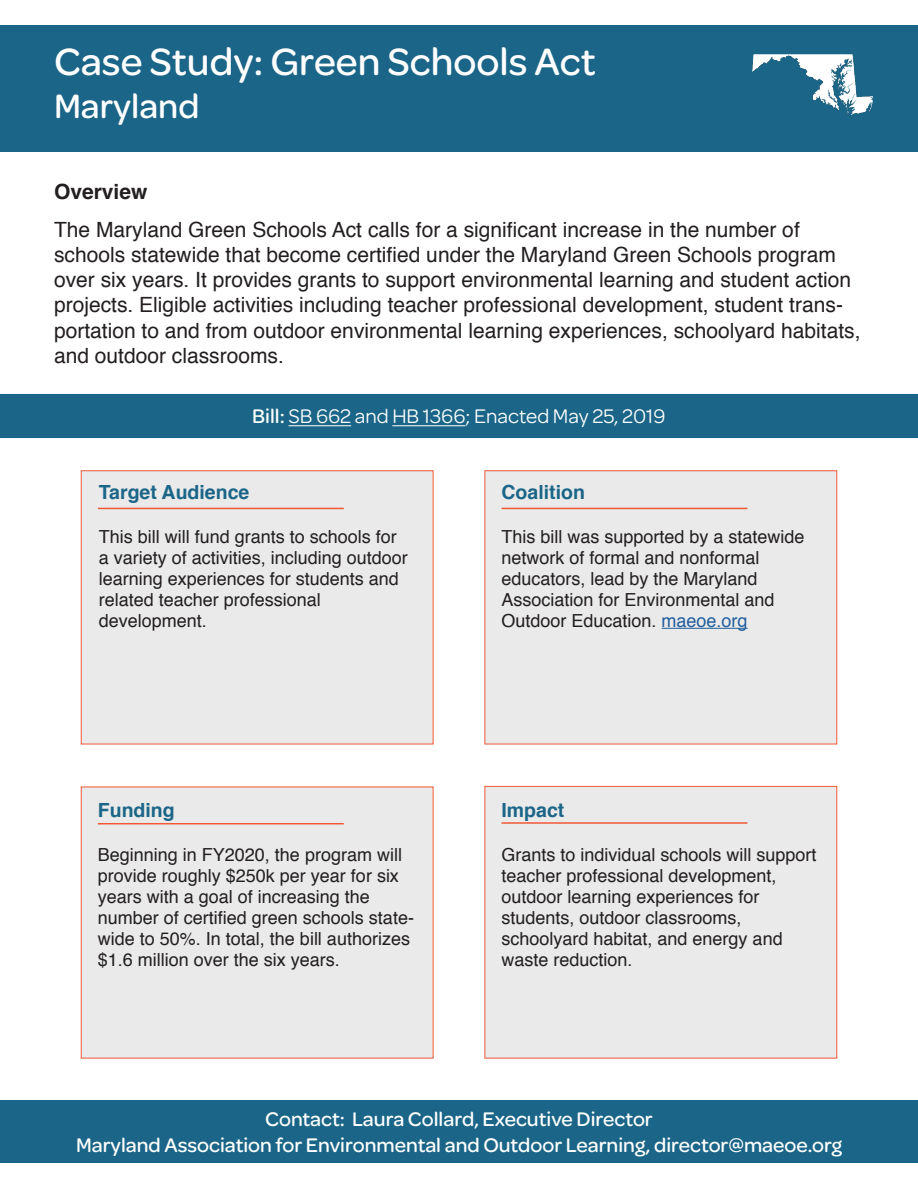
<style>
.page{position:relative;width:918px;height:1188px;background:#fff}
.page>*{position:absolute;margin:0;border:0;box-sizing:border-box;transform-origin:0 0}
.t1{font:500 40.5px "Omnes";color:#fff}
.t2{font:500 36px "Omnes";color:#fff}
.t3{font:21px/25.2px "Helvetica";color:#231f20}
.t4{font:500 21px/25.2px "Omnes";color:#fff;text-align:center}
.t5{font:21px "Omnes";color:#fff}
.t6{font:700 21px "Helvetica";color:#231f20}
.t7{font:700 19.5px "Helvetica";color:#1b6688}
.t8{font:18px/21px "Helvetica";color:#231f20}
.s1{font-weight:500}
.s2{color:#215e9e}
</style>
<div class="page">
<div style="left:484px;top:786px;width:353px;height:272px;background:#eaeaea;border:1px solid #f15836"></div>
<div style="left:81px;top:787px;width:353px;height:271px;background:#eaeaea"></div>
<div style="left:484px;top:470px;width:353px;height:274px;background:#eaeaea;border:1px solid #f15836"></div>
<div style="left:0;top:25px;width:918px;height:127px;background:#1b6688"></div>
<div style="left:0;top:395px;width:918px;height:43px;background:#1b6688"></div>
<div style="left:81px;top:470px;width:353px;height:274px;background:#eaeaea;border:1px solid #f15836"></div>
<hr style="left:662px;top:628px;width:86px;height:1px;background:#215e9e">
<img style="left:752px;top:54px;width:121px;height:61px">
<hr style="left:289px;top:426px;width:62px;height:1px;background:#fff">
<hr style="left:392px;top:426px;width:73px;height:1px;background:#fff">
<hr style="left:98px;top:508px;width:246px;height:1px;background:#f15836">
<hr style="left:98px;top:823px;width:246px;height:1px;background:#f15836">
<hr style="left:502px;top:508px;width:245px;height:1px;background:#f15836">
<hr style="left:502px;top:822px;width:245px;height:2px;background:#f15836">
<div style="left:0;top:1100px;width:918px;height:63px;background:#1b6688"></div>
<h1 class="t1" style="left:54px;top:34px;width:543px">Case Study: Green Schools Act</h1>
<h2 class="t2" style="left:54px;top:81px;width:147px">Maryland</h2>
<p class="t6" style="left:54px;top:175px;width:95px">Overview</p>
<p class="t3" style="left:54px;top:217px;width:808px">The Maryland Green Schools Act calls for a significant increase in the number of schools statewide that become certified under the Maryland Green Schools program over six years. It provides grants to support environmental learning and student action projects. Eligible activities including teacher professional development, student trans&shy;portation to and from outdoor environmental learning experiences, schoolyard habitats, and outdoor classrooms.</p>
<p class="t5" style="left:252px;top:402px;width:415px"><span class="s1">Bill:</span> SB 662 and HB 1366; Enacted May 25, 2019</p>
<p class="t7" style="left:99px;top:476px;width:152px">Target Audience</p>
<p class="t8" style="left:99px;top:527px;width:311px">This bill will fund grants to schools for a variety of activities, including outdoor learning experiences for students and related teacher professional development.</p>
<p class="t7" style="left:98px;top:794px;width:78px">Funding</p>
<p class="t8" style="left:98px;top:845px;width:318px">Beginning in FY2020, the program will provide roughly $250k per year for six years with a goal of increasing the number of certified green schools state&shy;wide to 50%. In total, the bill authorizes $1.6 million over the six years.</p>
<p class="t7" style="left:502px;top:476px;width:85px">Coalition</p>
<p class="t8" style="left:502px;top:527px;width:305px">This bill was supported by a statewide network of formal and nonformal educators, lead by the Maryland Association for Environmental and Outdoor Education. <span class="s2">maeoe.org</span></p>
<p class="t7" style="left:502px;top:794px;width:64px">Impact</p>
<p class="t8" style="left:502px;top:845px;width:317px">Grants to individual schools will support teacher professional development, outdoor learning experiences for students, outdoor classrooms, schoolyard habitat, and energy and waste reduction.</p>
<p class="t4" style="left:76px;top:1106px;width:767px">Contact: Laura Collard, Executive Director<br>Maryland Association for Environmental and Outdoor Learning, director@maeoe.org</p>
</div>
